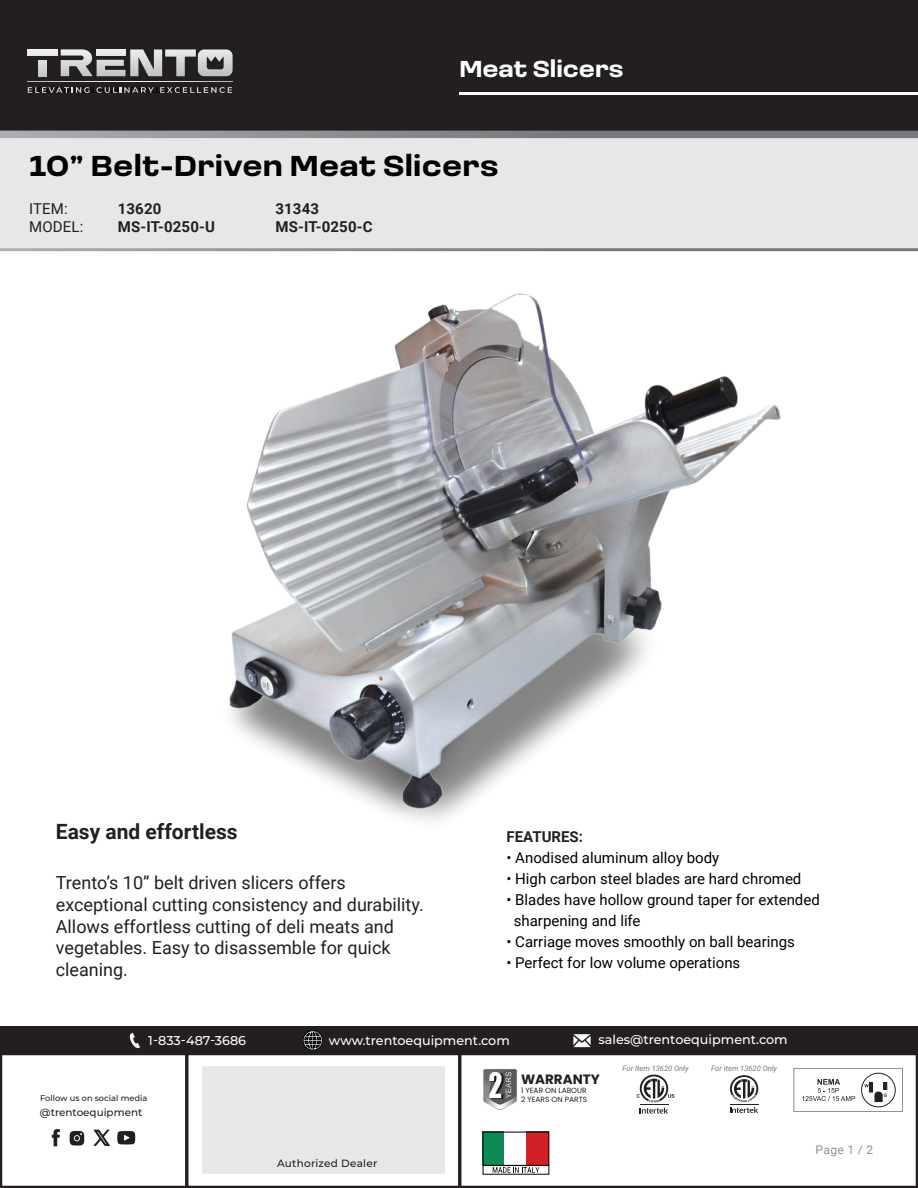
<style>
.page{position:relative;width:918px;height:1188px;background:#fff}
.page>*{position:absolute;margin:0;border:0;box-sizing:border-box;transform-origin:0 0}
.t1{font:700 30px "Loos Wide";letter-spacing:.01em;color:#000}
.t2{font:700 24px "Loos Wide";color:#fff}
.t3{font:700 21px "Roboto";color:#231f20}
.t4{font:18px/21.6px "Roboto";color:#231f20}
.t5{font:15px/21px "Roboto";color:#000}
.t6{font:700 15px/18px "Roboto";letter-spacing:.01em;color:#231f20}
.t7{font:15px "Roboto";letter-spacing:.01em;color:#231f20}
.t8{font:700 13.5px "Poppins";color:#231f20}
.t9{font:500 12.75px "Montserrat";color:#fff}
.t10{font:12px "Roboto";color:#919191}
.t11{font:500 10.5px "Montserrat";letter-spacing:.02em;color:#231f20}
.t12{font:500 10.35px "Montserrat";color:#231f20}
.t13{font:500 8.25px "Montserrat";color:#231f20}
.t14{font:600 8.1px "Montserrat";color:#000;scale:1.05 1}
.t15{font:italic 7.5px "Roboto";color:#76787b}
.t16{font:7.5px "Poppins";color:#231f20}
</style>
<div class="page">
<div style="left:0;top:134px;width:918px;height:114px;background:#e6e7e9"></div>
<div style="left:185px;top:1052px;width:276px;height:136px;border:3px solid #231f20"></div>
<div style="left:458px;top:1052px;width:460px;height:136px;border:3px solid #231f20"></div>
<div style="left:0;top:1026px;width:918px;height:27px;background:#231f20"></div>
<div style="left:202px;top:1066px;width:243px;height:108px;background:#e6e7e9"></div>
<svg style="left:94px;top:1130px;width:16px;height:16px"></svg>
<svg style="left:52px;top:1129px;width:8px;height:17px"></svg>
<svg style="left:117px;top:1131px;width:18px;height:14px"></svg>
<div style="left:0;top:1052px;width:188px;height:136px;border:3px solid #231f20"></div>
<svg style="left:129px;top:1033px;width:11px;height:16px"></svg>
<svg style="left:573px;top:1034px;width:18px;height:13px"></svg>
<svg style="left:303px;top:1030px;width:20px;height:20px"></svg>
<svg style="left:70px;top:1131px;width:14px;height:15px"></svg>
<div style="left:0;top:0;width:918px;height:134px;background:#231f20"></div>
<hr style="left:459px;top:92px;width:459px;height:3px;background:#fff">
<svg style="left:0;top:131px;width:918px;height:7px;background:#87898c"></svg>
<div style="left:27px;top:49px;width:31px;height:7px;background:#ededed"></div>
<div style="left:38px;top:60px;width:9px;height:16px;background:#d2d2d2"></div>
<svg style="left:61px;top:49px;width:172px;height:27px"></svg>
<svg style="left:28px;top:87px;width:62px;height:6px"></svg>
<svg style="left:96px;top:87px;width:58px;height:6px"></svg>
<svg style="left:160px;top:87px;width:72px;height:6px"></svg>
<svg style="left:27px;top:81px;width:206px;height:1px"></svg>
<div style="left:483px;top:1132px;width:22px;height:33px;background:#0f8a52"></div>
<div style="left:527px;top:1132px;width:22px;height:33px;background:#d12126"></div>
<div style="left:483px;top:1132px;width:66px;height:34px;border:1px solid #000"></div>
<svg style="left:493px;top:1167px;width:46px;height:6px"></svg>
<svg style="left:794px;top:1068px;width:109px;height:44px"></svg>
<img style="left:483px;top:1069px;width:34px;height:41px">
<svg style="left:637px;top:1075px;width:37px;height:39px"></svg>
<svg style="left:730px;top:1075px;width:28px;height:38px"></svg>
<img style="left:229px;top:293px;width:552px;height:529px">
<p class="t14" style="left:27px;top:84px;width:152px">ELEVATING CULINARY EXCELLENCE</p>
<p class="t2" style="left:459px;top:51px;width:166px">Meat Slicers</p>
<p class="t1" style="left:29px;top:144px;width:471px">10” Belt-Driven Meat Slicers</p>
<p class="t7" style="left:29px;top:198px;width:40px">ITEM:</p>
<p class="t7" style="left:29px;top:216px;width:56px">MODEL:</p>
<p class="t6" style="left:118px;top:199px;width:45px">13620</p>
<p class="t6" style="left:118px;top:217px;width:99px">MS-IT-0250-U</p>
<p class="t6" style="left:275px;top:199px;width:99px">31343<br>MS-IT-0250-C</p>
<p class="t3" style="left:56px;top:817px;width:183px">Easy and effortless</p>
<p class="t4" style="left:56px;top:871px;width:369px">Trento’s 10” belt driven slicers offers exceptional cutting consistency and durability.<br>Allows effortless cutting of deli meats and vegetables. Easy to disassemble for quick cleaning.</p>
<p class="t6" style="left:507px;top:827px;width:78px">FEATURES:</p>
<p class="t5" style="left:507px;top:847px;width:214px">• Anodised aluminum alloy body</p>
<p class="t5" style="left:507px;top:868px;width:296px">• High carbon steel blades are hard chromed</p>
<p class="t5" style="left:514px;top:889px;width:308px;text-indent:-7px">• Blades have hollow ground taper for extended sharpening and life</p>
<p class="t5" style="left:507px;top:931px;width:290px">• Carriage moves smoothly on ball bearings</p>
<p class="t5" style="left:507px;top:952px;width:235px">• Perfect for low volume operations</p>
<p class="t9" style="left:148px;top:1032px;width:99px">1-833-487-3686</p>
<p class="t9" style="left:329px;top:1031px;width:182px">www.trentoequipment.com</p>
<p class="t9" style="left:598px;top:1031px;width:191px">sales@trentoequipment.com</p>
<p class="t13" style="left:40px;top:1092px;width:109px">Follow us on social media</p>
<p class="t12" style="left:40px;top:1105px;width:104px">@trentoequipment</p>
<p class="t11" style="left:277px;top:1156px;width:102px">Authorized Dealer</p>
<p class="t8" style="left:521px;top:1071px;width:80px">WARRANTY</p>
<p class="t16" style="left:521px;top:1086px;width:67px">1 YEAR ON LABOUR</p>
<p class="t16" style="left:521px;top:1095px;width:68px">2 YEARS ON PARTS</p>
<p class="t15" style="left:623px;top:1063px;width:67px">For Item 13620 Only</p>
<p class="t15" style="left:711px;top:1063px;width:67px">For Item 13620 Only</p>
<p class="t10" style="left:816px;top:1141px;width:59px">Page 1 / 2</p>
</div>
